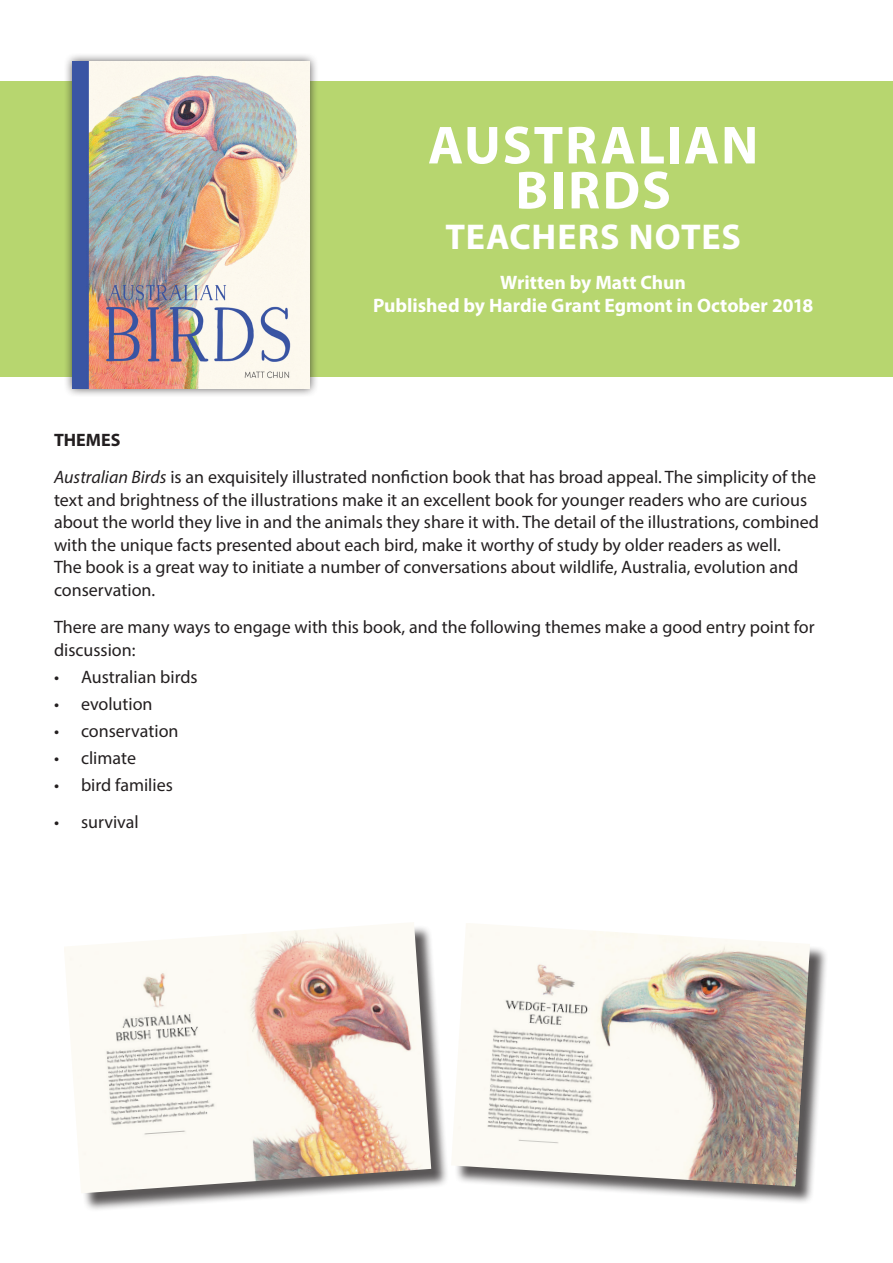
<style>
.page{position:relative;width:893px;height:1263px;background:#fff}
.page>*{position:absolute;margin:0;border:0;box-sizing:border-box;transform-origin:0 0}
.t1{font:700 54px/45px "Myriad Pro";letter-spacing:.035em;color:#fff;text-align:center}
.t2{font:700 36px "Myriad Pro";letter-spacing:.025em;color:#fff}
.t3{font:700 19.5px/23.4px "Myriad Pro";color:#fff;text-align:center}
.t4{font:18px/22.5px "Myriad Pro";color:#231f20}
.s1{font-weight:700}
.s2{font-style:italic}
</style>
<div class="page">
<div style="left:0;top:81px;width:893px;height:296px;background:#b7d66f"></div>
<div style="left:63px;top:52px;width:256px;height:346px;background:#231f20;opacity:.75"></div>
<img style="left:72px;top:62px;width:238px;height:327px">
<div style="left:454px;top:925px;width:375px;height:280px;background:#231f20;opacity:.75"></div>
<img style="left:452px;top:923px;width:358px;height:263px">
<div style="left:67px;top:924px;width:382px;height:288px;background:#231f20;opacity:.75"></div>
<img style="left:64px;top:923px;width:367px;height:270px">
<h1 class="t1" style="left:428px;top:121px;width:332px">AUSTRALIAN<br>BIRDS</h1>
<h2 class="t2" style="left:445px;top:213px;width:297px">TEACHERS NOTES</h2>
<p class="t3" style="left:373px;top:270px;width:442px">Written by Matt Chun<br>Published by Hardie Grant Egmont in October 2018</p>
<p class="t4" style="left:54px;top:420px;width:764px;line-height:37.5px"><span class="s1">THEMES<br></span><span class="s2">Australian Birds</span> is an exquisitely illustrated nonfiction book that has broad appeal. The simplicity of the</p>
<p class="t4" style="left:54px;top:488px;width:766px">text and brightness of the illustrations make it an excellent book for younger readers who are curious about the world they live in and the animals they share it with. The detail of the illustrations, combined with the unique facts presented about each bird, make it worthy of study by older readers as well.<br>The book is a great way to initiate a number of conversations about wildlife, Australia, evolution and conservation.</p>
<p class="t4" style="left:54px;top:615px;width:762px">There are many ways to engage with this book, and the following themes make a good entry point for discussion:</p>
<p class="t4" style="left:54px;top:665px;width:145px">• Australian birds</p>
<p class="t4" style="left:54px;top:692px;width:100px">• evolution</p>
<p class="t4" style="left:54px;top:719px;width:126px">• conservation</p>
<p class="t4" style="left:54px;top:746px;width:84px">• climate</p>
<p class="t4" style="left:54px;top:773px;width:120px">• bird families</p>
<p class="t4" style="left:54px;top:810px;width:86px">• survival</p>
</div>
